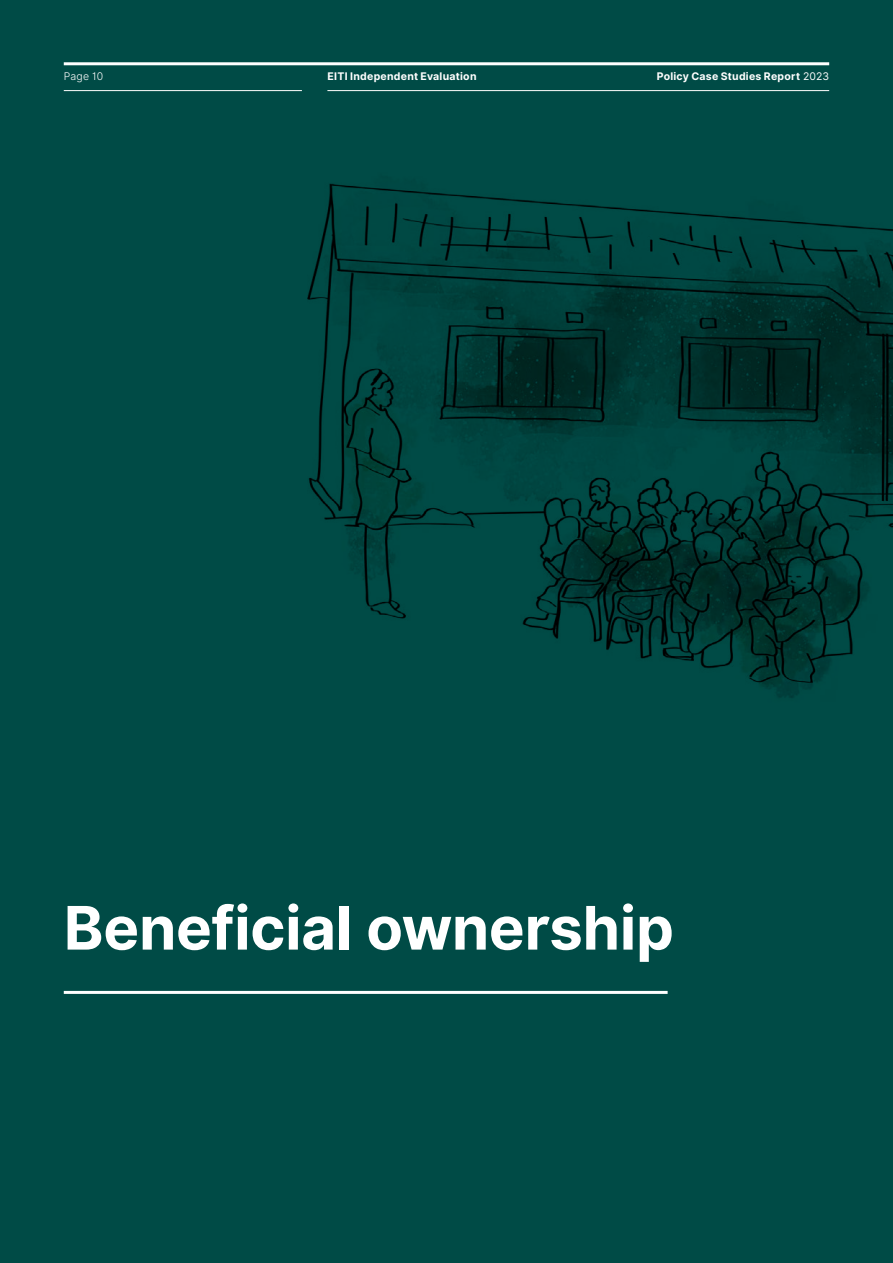
<style>
.page{position:relative;width:893px;height:1263px;background:#004b46}
.page>*{position:absolute;margin:0;border:0;box-sizing:border-box;transform-origin:0 0}
.t1{font:700 60px "Inter";letter-spacing:-.005em;color:#fff}
.t2{font:700 10.5px "Inter";letter-spacing:.025em;color:#fff}
.t3{font:10.5px "Inter Light BETA";letter-spacing:.02em;color:#fff}
.s1{font-weight:400}
</style>
<div class="page">
<img style="left:256px;top:90px;width:637px;height:608px">
<hr style="left:64px;top:991px;width:604px;height:3px;background:#fff">
<hr style="left:64px;top:62px;width:765px;height:3px;background:#fff">
<hr style="left:64px;top:90px;width:238px;height:1px;background:#fff">
<hr style="left:327px;top:90px;width:502px;height:1px;background:#fff">
<p class="t3" style="left:64px;top:69px;width:41px">Page 10</p>
<p class="t2" style="left:327px;top:69px;width:151px">EITI Independent Evaluation</p>
<p class="t2" style="left:657px;top:69px;width:174px">Policy Case Studies Report <span class="s1">2023</span></p>
<h1 class="t1" style="left:64px;top:884px;width:612px">Beneficial ownership</h1>
</div>
